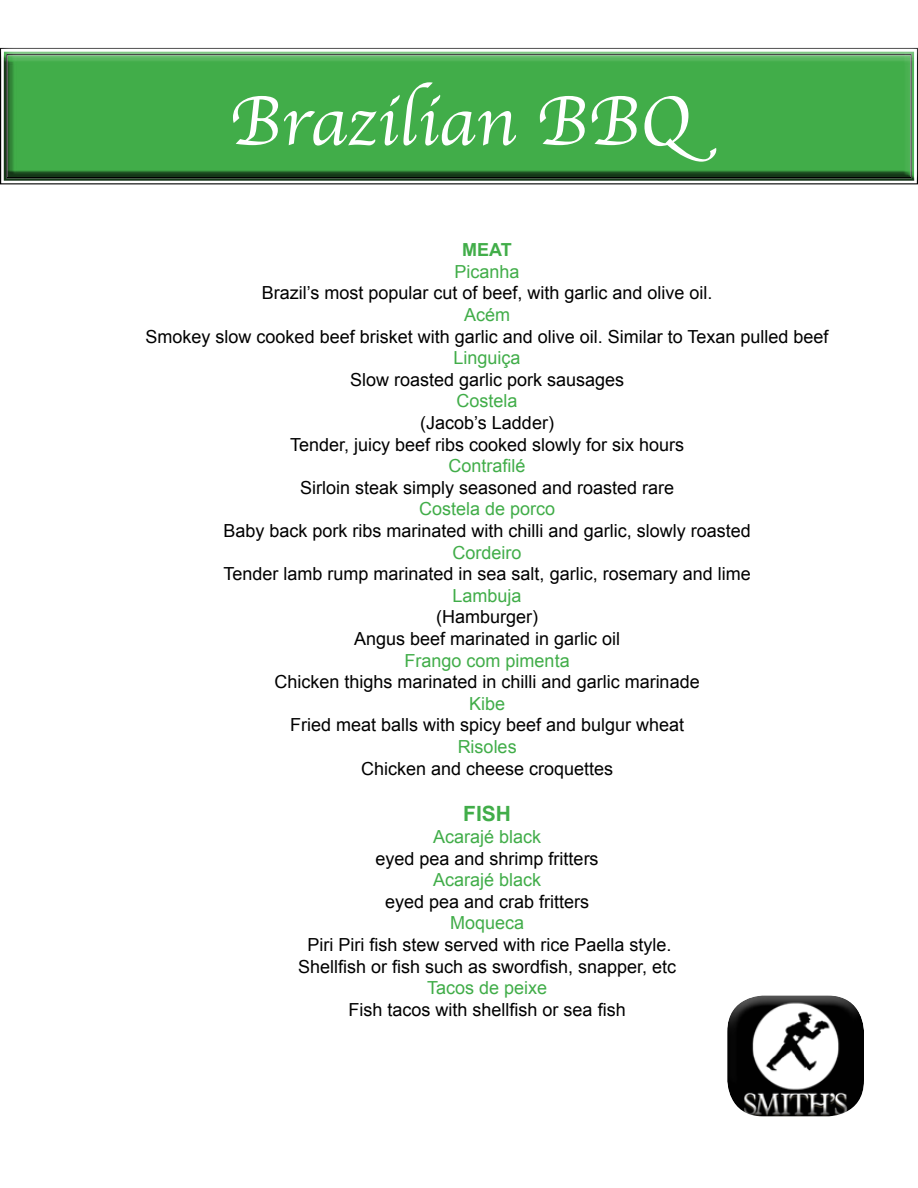
<style>
.page{position:relative;width:918px;height:1188px;background:#fff}
.page>*{position:absolute;margin:0;border:0;box-sizing:border-box;transform-origin:0 0}
.t1{font:72px "Apple Chancery";color:#fff}
.t2{font:700 21px "Arial";color:#41ad49}
.t3{font:18px/21.6px "Arial";color:#000;text-align:center}
.t4{font:18px "Arial";color:#41ad49}
.t5{font:700 18px "Arial";color:#41ad49}
</style>
<div class="page">
<div style="left:0;top:41px;width:918px;height:155px;background:#000;opacity:.69"></div>
<div style="left:726px;top:995px;width:139px;height:90px;background:#fff;opacity:.41"></div>
<div style="left:726px;top:1016px;width:139px;height:103px;background:#000;opacity:.51"></div>
<h1 class="t1" style="left:229px;top:64px;width:462px">Brazilian BBQ</h1>
<p class="t5" style="left:462px;top:238px;width:51px">MEAT</p>
<p class="t4" style="left:455px;top:260px;width:67px">Picanha</p>
<p class="t3" style="left:262px;top:282px;width:452px">Brazil’s most popular cut of beef, with garlic and olive oil.</p>
<p class="t4" style="left:464px;top:303px;width:48px">Acém</p>
<p class="t3" style="left:146px;top:326px;width:684px">Smokey slow cooked beef brisket with garlic and olive oil. Similar to Texan pulled beef</p>
<p class="t4" style="left:454px;top:346px;width:69px">Linguiça</p>
<p class="t3" style="left:350px;top:369px;width:276px">Slow roasted garlic pork sausages</p>
<p class="t4" style="left:457px;top:389px;width:63px">Costela</p>
<p class="t3" style="left:290px;top:412px;width:396px">(Jacob’s Ladder)<br>Tender, juicy beef ribs cooked slowly for six hours</p>
<p class="t4" style="left:449px;top:454px;width:79px">Contrafilé</p>
<p class="t3" style="left:300px;top:477px;width:376px">Sirloin steak simply seasoned and roasted rare</p>
<p class="t4" style="left:419px;top:497px;width:138px">Costela de porco</p>
<p class="t3" style="left:224px;top:520px;width:529px">Baby back pork ribs marinated with chilli and garlic, slowly roasted</p>
<p class="t4" style="left:453px;top:540px;width:71px">Cordeiro</p>
<p class="t3" style="left:224px;top:563px;width:529px">Tender lamb rump marinated in sea salt, garlic, rosemary and lime</p>
<p class="t4" style="left:453px;top:584px;width:71px">Lambuja</p>
<p class="t3" style="left:354px;top:606px;width:268px">(Hamburger)<br>Angus beef marinated in garlic oil</p>
<p class="t4" style="left:405px;top:648px;width:167px">Frango com pimenta</p>
<p class="t3" style="left:275px;top:671px;width:427px">Chicken thighs marinated in chilli and garlic marinade</p>
<p class="t4" style="left:469px;top:692px;width:38px">Kibe</p>
<p class="t3" style="left:290px;top:714px;width:396px">Fried meat balls with spicy beef and bulgur wheat</p>
<p class="t4" style="left:458px;top:735px;width:61px">Risoles</p>
<p class="t3" style="left:361px;top:758px;width:254px">Chicken and cheese croquettes</p>
<p class="t2" style="left:463px;top:800px;width:49px">FISH</p>
<p class="t4" style="left:433px;top:825px;width:110px">Acarajé black</p>
<p class="t3" style="left:376px;top:848px;width:225px">eyed pea and shrimp fritters</p>
<p class="t4" style="left:433px;top:868px;width:110px">Acarajé black</p>
<p class="t3" style="left:385px;top:891px;width:206px">eyed pea and crab fritters</p>
<p class="t4" style="left:450px;top:911px;width:76px">Moqueca</p>
<p class="t3" style="left:298px;top:934px;width:380px">Piri Piri fish stew served with rice Paella style.<br>Shellfish or fish such as swordfish, snapper, etc</p>
<p class="t4" style="left:427px;top:976px;width:122px">Tacos de peixe</p>
<p class="t3" style="left:349px;top:999px;width:279px">Fish tacos with shellfish or sea fish</p>
</div>
